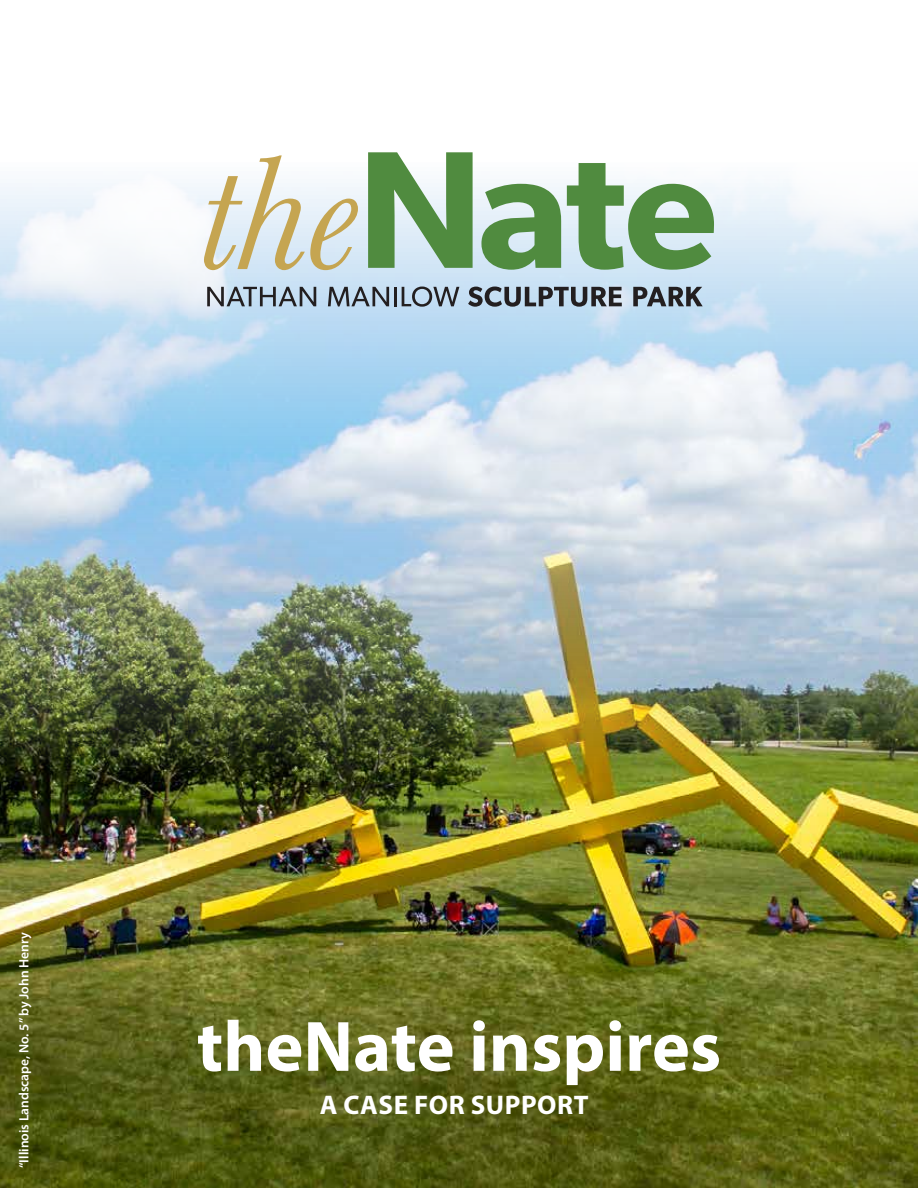
<style>
.page{position:relative;width:918px;height:1188px;background:#fff}
.page>*{position:absolute;margin:0;border:0;box-sizing:border-box;transform-origin:0 0}
.t1{font:700 72px "Myriad Pro";color:#fff}
.t2{font:700 27px "Myriad Pro";letter-spacing:.02em;color:#fff}
.t3{font:600 13.5px "Myriad Pro";color:#fff}
</style>
<div class="page">
<img style="left:0;top:183px;width:918px;height:1005px">
<svg style="left:207px;top:287px;width:109px;height:19px;background:#8e9ca9"></svg>
<svg style="left:328px;top:287px;width:61px;height:20px"></svg>
<hr style="left:394px;top:287px;width:3px;height:19px;background:#231f20">
<svg style="left:402px;top:287px;width:57px;height:20px"></svg>
<svg style="left:468px;top:287px;width:154px;height:20px;background:#77828c"></svg>
<svg style="left:633px;top:287px;width:70px;height:19px"></svg>
<svg style="left:204px;top:155px;width:154px;height:115px"></svg>
<svg style="left:368px;top:152px;width:105px;height:116px;background:#81ac7b"></svg>
<svg style="left:481px;top:184px;width:80px;height:86px;background:#7ca977"></svg>
<svg style="left:567px;top:163px;width:147px;height:107px"></svg>
<p class="t3" style="left:15px;top:1168px;width:237px;rotate:-90deg">“Illinois Landscape, No. 5” by John Henry</p>
<h1 class="t1" style="left:197px;top:1000px;width:526px">theNate inspires</h1>
<h2 class="t2" style="left:320px;top:1088px;width:270px">A CASE FOR SUPPORT</h2>
</div>
